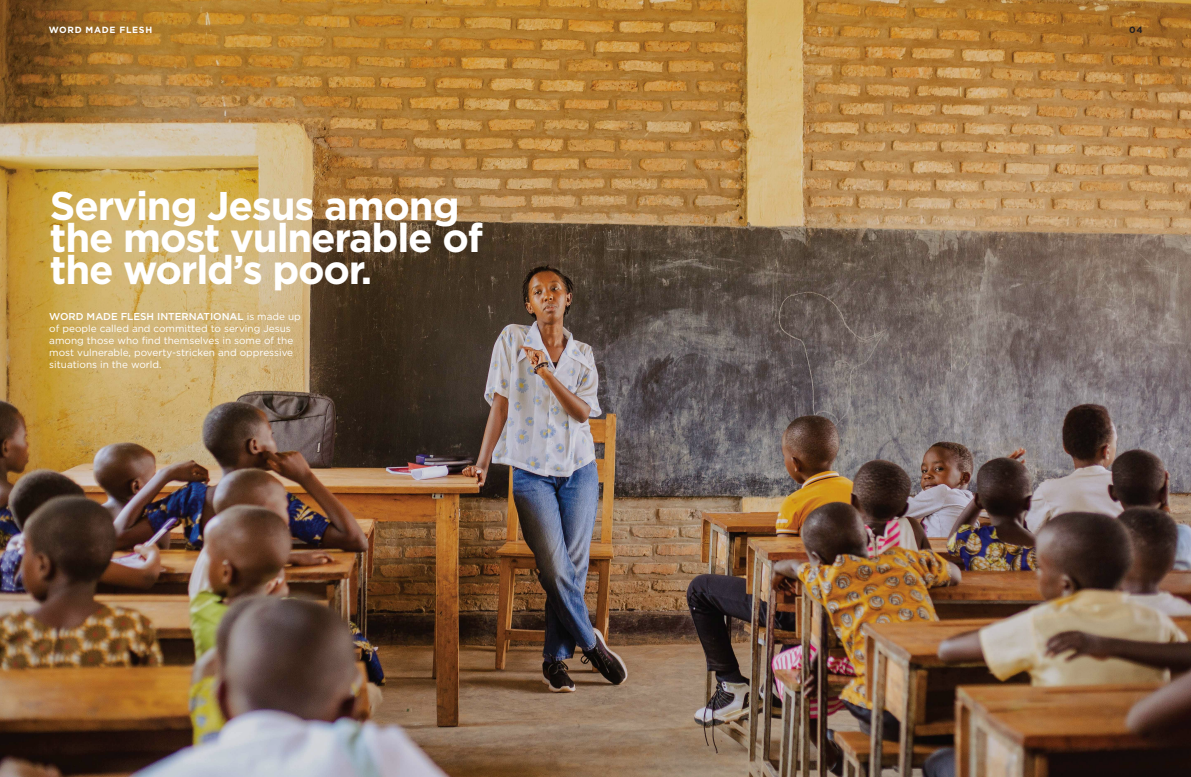
<style>
.page{position:relative;width:1191px;height:777px;background:#fff}
.page>*{position:absolute;margin:0;border:0;box-sizing:border-box;transform-origin:0 0}
.t1{font:700 40px/32px "Gotham";letter-spacing:-.03em;color:#fff}
.t2{font:10px/12px "Gotham";color:#fff}
.t3{font:700 9px "Gotham";letter-spacing:.075em;color:#fff}
.t4{font:700 9px "Gotham";color:#231f20}
.s1{font-weight:500}
</style>
<div class="page">
<img style="left:0;top:0;width:1191px;height:776px">
<p class="t3" style="left:49px;top:24px;width:105px">WORD MADE FLESH</p>
<p class="t4" style="left:1129px;top:24px;width:15px">04</p>
<h1 class="t1" style="left:50px;top:190px;width:434px">Serving Jesus among the most vulnerable of the world’s poor.</h1>
<p class="t2" style="left:49px;top:310px;width:253px"><span class="s1">WORD MADE FLESH INTERNATIONAL</span> is made up of people called and committed to serving Jesus among those who find themselves in some of the most vulnerable, poverty-stricken and oppressive situations in the world.</p>
</div>
